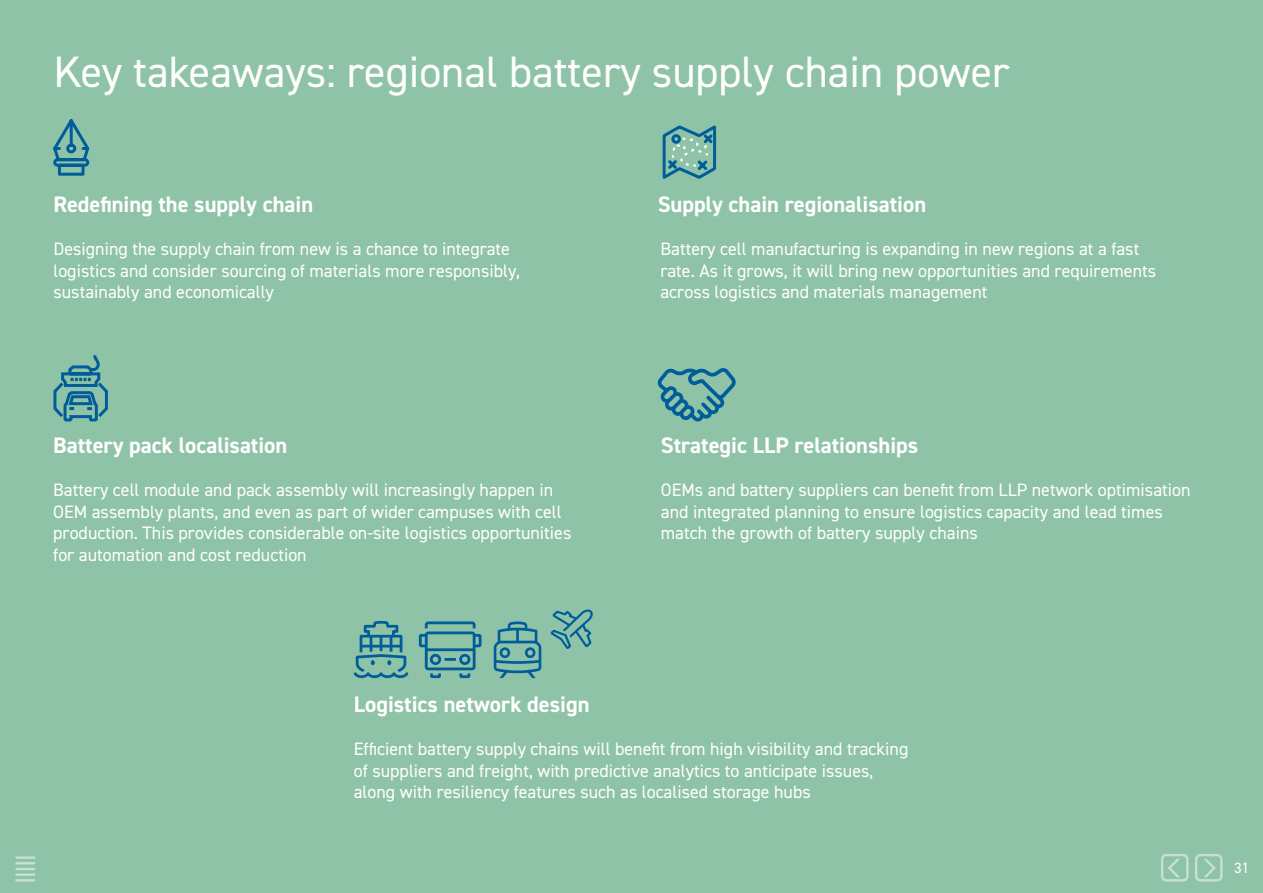
<style>
.page{position:relative;width:1263px;height:893px;background:#8ec3a7}
.page>*{position:absolute;margin:0;border:0;box-sizing:border-box;transform-origin:0 0}
.t1{font:44.1px "DIN2014";color:#fff}
.t2{font:700 22.5px "DIN2014";color:#fff}
.t3{font:18px/21.6px "DIN2014";color:#fff}
.t4{font:15px "DIN2014";color:#fff}
</style>
<div class="page">
<svg style="left:53px;top:119px;width:37px;height:57px"></svg>
<svg style="left:662px;top:125px;width:55px;height:54px"></svg>
<svg style="left:53px;top:355px;width:55px;height:67px"></svg>
<svg style="left:657px;top:368px;width:79px;height:53px"></svg>
<svg style="left:494px;top:621px;width:47px;height:57px"></svg>
<svg style="left:419px;top:621px;width:62px;height:57px"></svg>
<svg style="left:354px;top:621px;width:54px;height:57px"></svg>
<svg style="left:551px;top:609px;width:42px;height:40px"></svg>
<div style="left:1195px;top:854px;width:27px;height:27px;border:2px solid #fff;border-radius:4px"></div>
<svg style="left:1202px;top:855px;width:15px;height:25px"></svg>
<div style="left:1161px;top:854px;width:27px;height:27px;border:2px solid #fff;border-radius:4px"></div>
<svg style="left:1166px;top:855px;width:16px;height:25px"></svg>
<hr style="left:16px;top:856px;width:18px;height:3px;background:#fff">
<svg style="left:16px;top:862px;width:18px;height:8px"></svg>
<hr style="left:16px;top:873px;width:18px;height:3px;background:#fff">
<svg style="left:16px;top:879px;width:18px;height:2px"></svg>
<h1 class="t1" style="left:53px;top:49px;width:958px">Key takeaways: regional battery supply chain power</h1>
<p class="t2" style="left:53px;top:192px;width:261px">Redefining the supply chain</p>
<p class="t3" style="left:53px;top:238px;width:468px">Designing the supply chain from new is a chance to integrate logistics and consider sourcing of materials more responsibly, sustainably and economically</p>
<p class="t2" style="left:658px;top:192px;width:270px">Supply chain regionalisation</p>
<p class="t3" style="left:660px;top:238px;width:497px">Battery cell manufacturing is expanding in new regions at a fast rate. As it grows, it will bring new opportunities and requirements across logistics and materials management</p>
<p class="t2" style="left:53px;top:433px;width:236px">Battery pack localisation</p>
<p class="t3" style="left:53px;top:479px;width:520px">Battery cell module and pack assembly will increasingly happen in OEM assembly plants, and even as part of wider campuses with cell production. This provides considerable on-site logistics opportunities for automation and cost reduction</p>
<p class="t2" style="left:661px;top:433px;width:259px">Strategic LLP relationships</p>
<p class="t3" style="left:661px;top:479px;width:531px">OEMs and battery suppliers can benefit from LLP network optimisation and integrated planning to ensure logistics capacity and lead times match the growth of battery supply chains</p>
<p class="t2" style="left:354px;top:692px;width:237px">Logistics network design</p>
<p class="t3" style="left:354px;top:738px;width:556px">Efficient battery supply chains will benefit from high visibility and tracking of suppliers and freight, with predictive analytics to anticipate issues, along with resiliency features such as localised storage hubs</p>
<p class="t4" style="left:1234px;top:860px;width:16px">31</p>
</div>
